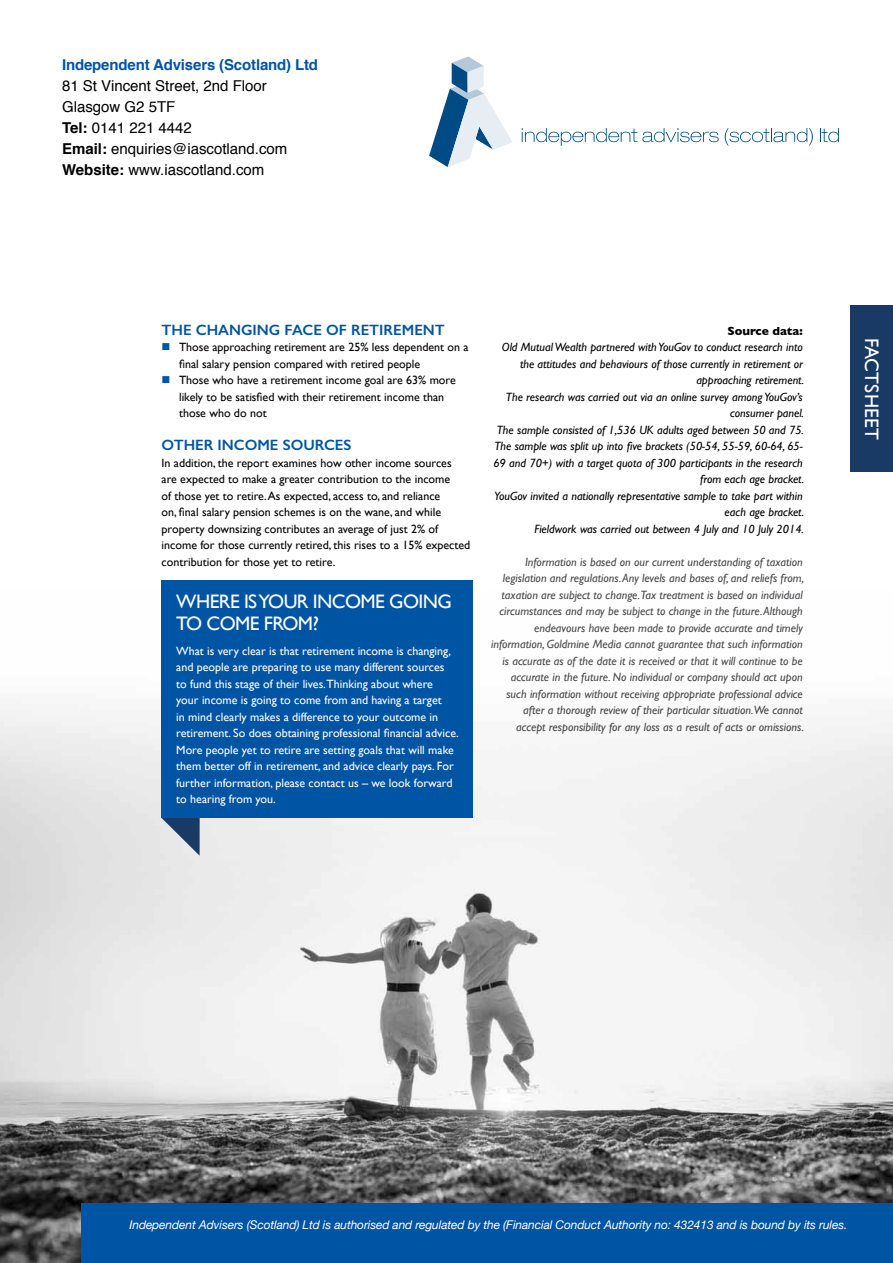
<style>
.page{position:relative;width:893px;height:1263px;background:#fff}
.page>*{position:absolute;margin:0;border:0;box-sizing:border-box;transform-origin:0 0}
.t1{font:19.5px "Gill Sans";letter-spacing:-.01em;color:#fff}
.t2{font:19.5px "Gill Sans";letter-spacing:.01em;color:#fff}
.t3{font:15px/21px "Helvetica";color:#000}
.t4{font:600 15px "Gill Sans";color:#0054a4}
.t5{font:700 15px "Helvetica";letter-spacing:-.01em;color:#0054a4}
.t6{font:italic 12px/16.5px "Gill Sans";color:#4a4a4d;text-align:right}
.t7{font:12px/16.5px "Gill Sans";color:#000}
.t8{font:italic 12px/16.5px "Gill Sans";color:#000;text-align:right}
.t9{font:12px/16.5px "Gill Sans";color:#fff}
.t10{font:italic 12px "Helvetica Neue";letter-spacing:-.01em;color:#fff}
.t11{font:700 12px "Gill Sans";color:#000}
.s1{font-weight:700}
.s2{color:#0054a4}
</style>
<div class="page">
<img style="left:0;top:590px;width:893px;height:673px">
<div style="left:850px;top:306px;width:43px;height:166px;background:#193a64"></div>
<svg style="left:162px;top:818px;width:38px;height:38px"></svg>
<div style="left:162px;top:580px;width:311px;height:238px;background:#0054a4"></div>
<div style="left:82px;top:1203px;width:811px;height:60px;background:#0054a4"></div>
<svg style="left:429px;top:56px;width:83px;height:111px"></svg>
<svg style="left:522px;top:128px;width:197px;height:18px"></svg>
<svg style="left:725px;top:128px;width:88px;height:18px"></svg>
<svg style="left:820px;top:128px;width:19px;height:14px"></svg>
<p class="t5" style="left:62px;top:52px;width:258px">Independent Advisers (Scotland) Ltd</p>
<p class="t3" style="left:62px;top:75px;width:227px">81 St Vincent Street, 2nd Floor<br>Glasgow G2 5TF<br><span class="s1">Tel:</span> 0141 221 4442<br><span class="s1">Email:</span> enquiries@iascotland.com<br><span class="s1">Website:</span> www.iascotland.com</p>
<p class="t4" style="left:162px;top:320px;width:284px">THE CHANGING FACE OF RETIREMENT</p>
<p class="t7" style="left:179px;top:339px;width:291px;text-indent:-17px"><span class="s2">■</span> Those approaching retirement are 25% less dependent on a final salary pension compared with retired people</p>
<p class="t7" style="left:179px;top:372px;width:278px;text-indent:-17px"><span class="s2">■</span> Those who have a retirement income goal are 63% more likely to be satisfied with their retirement income than those who do not</p>
<p class="t4" style="left:162px;top:436px;width:191px">OTHER INCOME SOURCES</p>
<p class="t7" style="left:162px;top:454px;width:310px">In addition, the report examines how other income sources<br>are expected to make a greater contribution to the income<br>of those yet to retire. As expected, access to, and reliance<br>on, final salary pension schemes is on the wane, and while property downsizing contributes an average of just 2% of income for those currently retired, this rises to a 15% expected contribution for those yet to retire.</p>
<h1 class="t1" style="left:176px;top:590px;width:32px">Where</h1>
<h1 class="t1" style="left:244px;top:590px;width:39px">is your</h1>
<h1 class="t1" style="left:313px;top:590px;width:33px">income</h1>
<h1 class="t1" style="left:389px;top:590px;width:58px">going</h1>
<h1 class="t1" style="left:176px;top:612px;width:45px">to come</h1>
<h1 class="t1" style="left:264px;top:612px;width:13px">from</h1>
<h1 class="t1" style="left:313px;top:612px;width:8px">?</h1>
<p class="t9" style="left:176px;top:642px;width:284px">What is very clear is that retirement income is changing, and people are preparing to use many different sources<br>to fund this stage of their lives.Thinking about where<br>your income is going to come from and having a target<br>in mind clearly makes a difference to your outcome in retirement. So does obtaining professional financial advice.<br>More people yet to retire are setting goals that will make them better off in retirement, and advice clearly pays. For further information, please contact us – we look forward to hearing from you.</p>
<p class="t11" style="left:728px;top:321px;width:77px">Source data:</p>
<p class="t8" style="left:493px;top:339px;width:312px">Old Mutual Wealth partnered with YouGov to conduct research into the attitudes and behaviours of those currently in retirement or approaching retirement.<br>The research was carried out via an online survey among YouGov’s consumer panel.<br>The sample consisted of 1,536 UK adults aged between 50 and 75.<br>The sample was split up into five brackets (50-54, 55-59, 60-64, 65- 69 and 70+) with a target quota of 300 participants in the research from each age bracket.<br>YouGov invited a nationally representative sample to take part within each age bracket.<br>Fieldwork was carried out between 4 July and 10 July 2014.</p>
<p class="t6" style="left:491px;top:553px;width:314px">Information is based on our current understanding of taxation legislation and regulations. Any levels and bases of, and reliefs from, taxation are subject to change.Tax treatment is based on individual circumstances and may be subject to change in the future. Although endeavours have been made to provide accurate and timely information, Goldmine Media cannot guarantee that such information is accurate as of the date it is received or that it will continue to be accurate in the future. No individual or company should act upon such information without receiving appropriate professional advice after a thorough review of their particular situation.We cannot<br>accept responsibility for any loss as a result of acts or omissions.</p>
<h1 class="t2" style="left:883px;top:338px;width:103px;rotate:90deg">FACTSHEET</h1>
<p class="t10" style="left:129px;top:1216px;width:719px">Independent Advisers (Scotland) Ltd is authorised and regulated by the (Financial Conduct Authority no: 432413 and is bound by its rules.</p>
</div>
